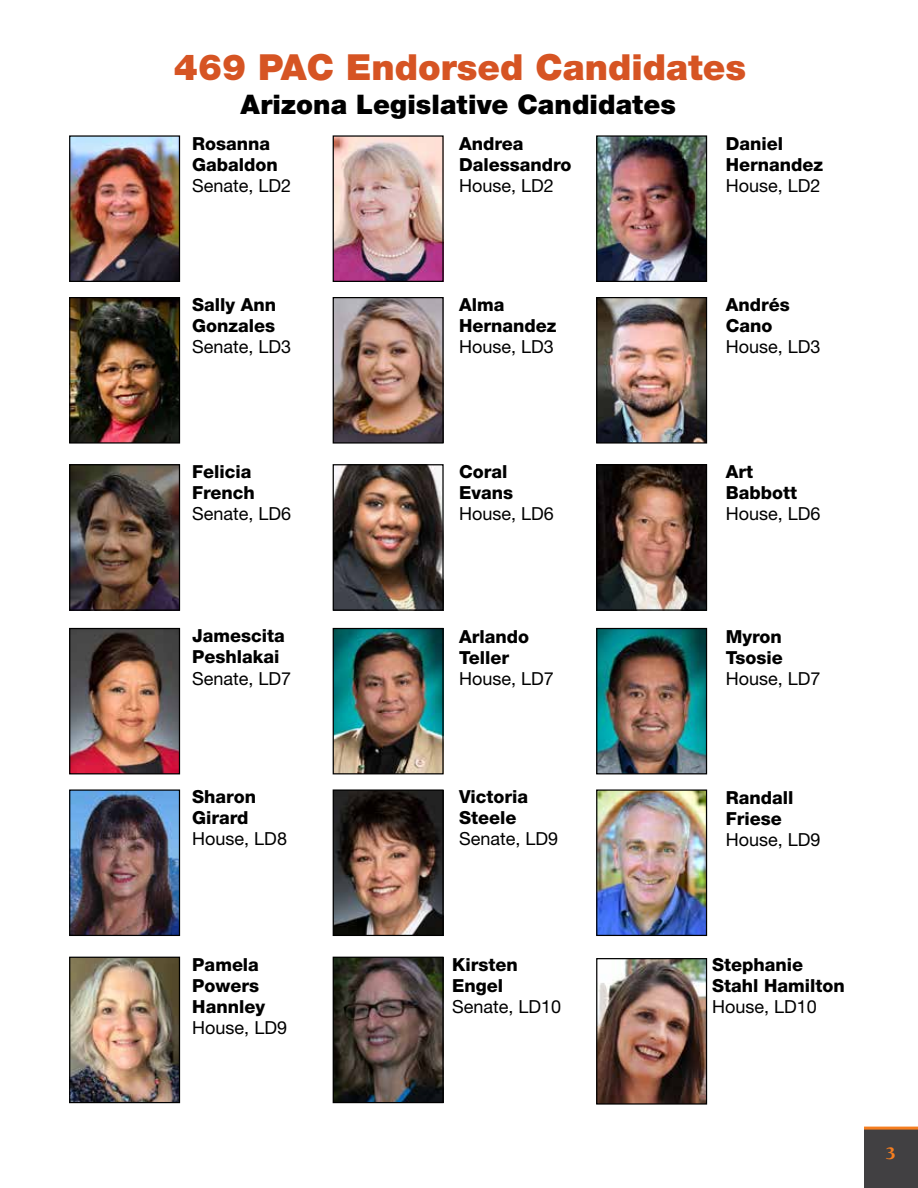
<style>
.page{position:relative;width:918px;height:1188px;background:#fff}
.page>*{position:absolute;margin:0;border:0;box-sizing:border-box;transform-origin:0 0}
.t1{font:900 36px "Helvetica Neue";color:#d65423}
.t2{font:900 27px "Helvetica Neue";letter-spacing:.005em;color:#000}
.t3{font:800 18px/21px "Helvetica Neue";color:#000}
.t4{font:18px "Helvetica Neue";color:#000}
.t5{font:900 18px "Berkeley";color:#f57e20}
</style>
<div class="page">
<div style="left:864px;top:1129px;width:54px;height:59px;background:#414042"></div>
<hr style="left:864px;top:1127px;width:54px;height:3px;background:#f57e20">
<img style="left:71px;top:137px;width:107px;height:143px">
<div style="left:69px;top:135px;width:111px;height:147px;border:1px solid #000"></div>
<img style="left:335px;top:959px;width:107px;height:142px">
<div style="left:333px;top:957px;width:111px;height:146px;border:1px solid #000"></div>
<img style="left:71px;top:630px;width:107px;height:142px">
<div style="left:69px;top:628px;width:111px;height:146px;border:1px solid #000"></div>
<img style="left:335px;top:137px;width:107px;height:143px">
<div style="left:333px;top:135px;width:111px;height:147px;border:1px solid #000"></div>
<img style="left:598px;top:960px;width:107px;height:143px">
<div style="left:596px;top:958px;width:111px;height:147px;border:1px solid #000"></div>
<img style="left:335px;top:630px;width:107px;height:142px">
<div style="left:333px;top:628px;width:111px;height:146px;border:1px solid #000"></div>
<img style="left:598px;top:137px;width:107px;height:143px">
<div style="left:596px;top:135px;width:111px;height:147px;border:1px solid #000"></div>
<img style="left:598px;top:630px;width:107px;height:142px">
<div style="left:596px;top:628px;width:111px;height:146px;border:1px solid #000"></div>
<img style="left:335px;top:299px;width:107px;height:143px">
<div style="left:333px;top:297px;width:111px;height:147px;border:1px solid #000"></div>
<img style="left:335px;top:791px;width:107px;height:143px">
<div style="left:333px;top:789px;width:111px;height:147px;border:1px solid #000"></div>
<img style="left:335px;top:466px;width:107px;height:143px">
<div style="left:333px;top:464px;width:111px;height:147px;border:1px solid #000"></div>
<img style="left:598px;top:299px;width:107px;height:143px">
<div style="left:596px;top:297px;width:111px;height:147px;border:1px solid #000"></div>
<img style="left:598px;top:791px;width:107px;height:143px">
<div style="left:596px;top:789px;width:111px;height:147px;border:1px solid #000"></div>
<img style="left:598px;top:466px;width:107px;height:143px">
<div style="left:596px;top:464px;width:111px;height:147px;border:1px solid #000"></div>
<img style="left:71px;top:299px;width:107px;height:143px">
<div style="left:69px;top:297px;width:111px;height:147px;border:1px solid #000"></div>
<img style="left:71px;top:791px;width:107px;height:143px">
<div style="left:69px;top:789px;width:111px;height:147px;border:1px solid #000"></div>
<img style="left:71px;top:466px;width:107px;height:143px">
<div style="left:69px;top:464px;width:111px;height:147px;border:1px solid #000"></div>
<img style="left:71px;top:959px;width:107px;height:142px">
<div style="left:69px;top:957px;width:111px;height:146px;border:1px solid #000"></div>
<h1 class="t1" style="left:174px;top:46px;width:574px">469 PAC Endorsed Candidates</h1>
<h2 class="t2" style="left:241px;top:88px;width:437px">Arizona Legislative Candidates</h2>
<p class="t3" style="left:192px;top:133px;width:87px">Rosanna<br>Gabaldon</p>
<p class="t4" style="left:192px;top:175px;width:101px">Senate, LD2</p>
<p class="t3" style="left:192px;top:294px;width:86px">Sally Ann<br>Gonzales</p>
<p class="t4" style="left:192px;top:336px;width:101px">Senate, LD3</p>
<p class="t3" style="left:192px;top:461px;width:64px">Felicia<br>French</p>
<p class="t4" style="left:192px;top:502px;width:101px">Senate, LD6</p>
<p class="t3" style="left:192px;top:626px;width:94px">Jamescita<br>Peshlakai</p>
<p class="t4" style="left:192px;top:667px;width:101px">Senate, LD7</p>
<p class="t3" style="left:192px;top:787px;width:65px">Sharon<br>Girard</p>
<p class="t4" style="left:192px;top:828px;width:96px">House, LD8</p>
<p class="t3" style="left:459px;top:133px;width:114px">Andrea<br>Dalessandro</p>
<p class="t4" style="left:459px;top:175px;width:96px">House, LD2</p>
<p class="t3" style="left:459px;top:294px;width:99px">Alma<br>Hernandez</p>
<p class="t4" style="left:459px;top:336px;width:96px">House, LD3</p>
<p class="t3" style="left:459px;top:461px;width:56px">Coral<br>Evans</p>
<p class="t4" style="left:459px;top:502px;width:96px">House, LD6</p>
<p class="t3" style="left:459px;top:626px;width:72px">Arlando<br>Teller</p>
<p class="t4" style="left:459px;top:667px;width:96px">House, LD7</p>
<p class="t3" style="left:459px;top:787px;width:71px">Victoria<br>Steele</p>
<p class="t4" style="left:459px;top:828px;width:101px">Senate, LD9</p>
<p class="t3" style="left:726px;top:133px;width:99px">Daniel<br>Hernandez</p>
<p class="t4" style="left:726px;top:175px;width:96px">House, LD2</p>
<p class="t3" style="left:726px;top:294px;width:66px">Andrés<br>Cano</p>
<p class="t4" style="left:726px;top:336px;width:96px">House, LD3</p>
<p class="t3" style="left:726px;top:461px;width:73px">Art<br>Babbott</p>
<p class="t4" style="left:726px;top:502px;width:96px">House, LD6</p>
<p class="t3" style="left:726px;top:626px;width:59px">Myron<br>Tsosie</p>
<p class="t4" style="left:726px;top:667px;width:96px">House, LD7</p>
<p class="t3" style="left:726px;top:787px;width:69px">Randall<br>Friese</p>
<p class="t4" style="left:726px;top:828px;width:96px">House, LD9</p>
<p class="t3" style="left:192px;top:954px;width:74px">Pamela<br>Powers<br>Hannley</p>
<p class="t4" style="left:192px;top:1017px;width:96px">House, LD9</p>
<p class="t3" style="left:452px;top:954px;width:67px">Kirsten<br>Engel</p>
<p class="t4" style="left:452px;top:996px;width:111px">Senate, LD10</p>
<p class="t3" style="left:712px;top:954px;width:134px">Stephanie<br>Stahl Hamilton</p>
<p class="t4" style="left:712px;top:996px;width:106px">House, LD10</p>
<p class="t5" style="left:886px;top:1144px;width:12px">3</p>
</div>
